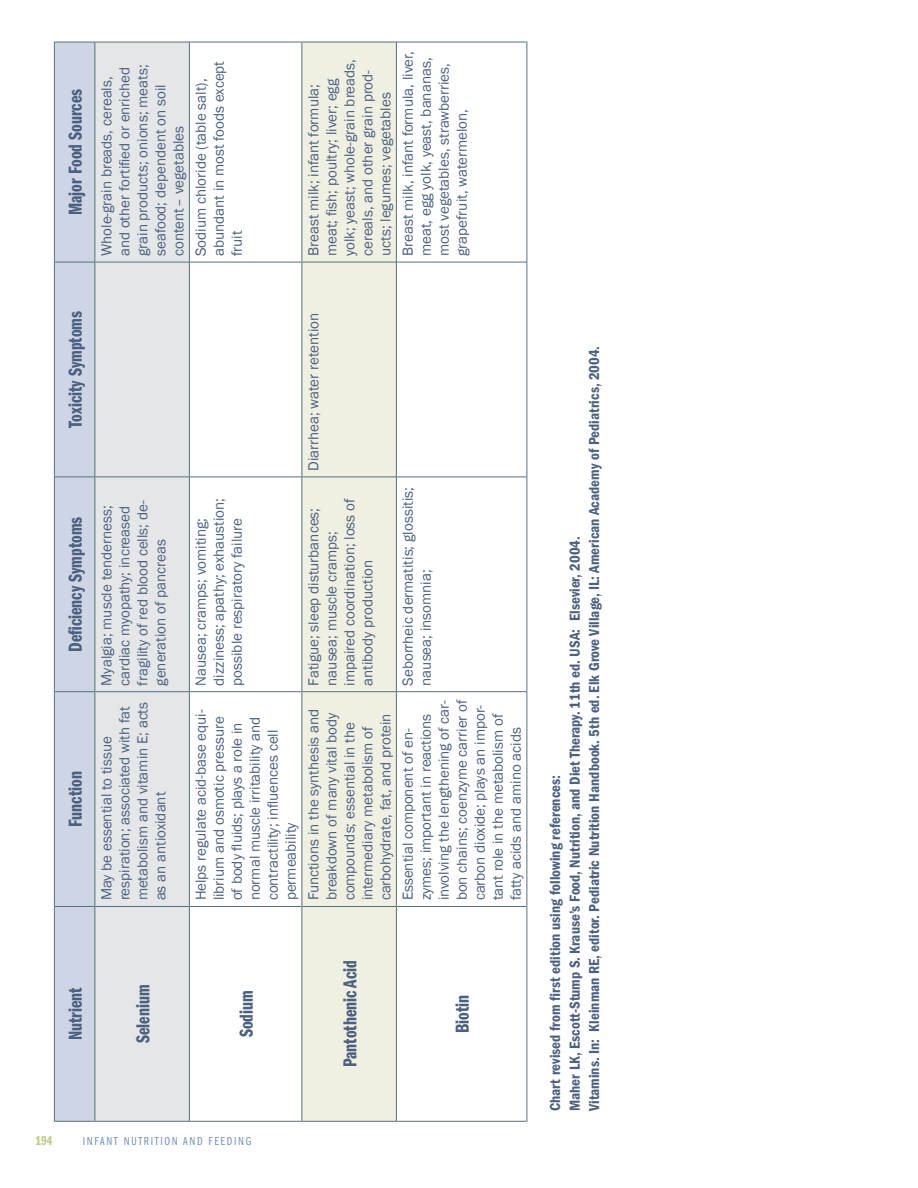
<style>
.page{position:relative;width:918px;height:1188px;background:#fff}
.page>*{position:absolute;margin:0;border:0;box-sizing:border-box;transform-origin:0 0}
.t1{font:19.5px "Franklin Gothic Demi Cmpr";color:#4b607f}
.t2{font:15px/18px "Franklin Gothic";color:#4b607f}
.t3{font:600 condensed 15px/19.5px "Franklin Gothic";color:#4b607f}
.t4{font:13.5px "Franklin Gothic Demi Cmpr";color:#c2ca8b}
.t5{font:12px "Franklin Gothic Book Cmpr";letter-spacing:.14em;color:#728fb9}
</style>
<div class="page">
<div style="left:55px;top:43px;width:39px;height:1078px;background:#ced5e5"></div>
<div style="left:95px;top:43px;width:94px;height:1078px;background:#e4e6e8"></div>
<div style="left:303px;top:43px;width:93px;height:1078px;background:#f0f0e2"></div>
<hr style="left:54px;top:906px;width:1px;height:216px;background:#58707d">
<hr style="left:55px;top:1121px;width:39px;height:1px;background:#58707d">
<hr style="left:54px;top:692px;width:1px;height:214px;background:#58707d">
<hr style="left:55px;top:906px;width:39px;height:1px;background:#58707d">
<hr style="left:54px;top:477px;width:1px;height:215px;background:#58707d">
<hr style="left:55px;top:691px;width:39px;height:1px;background:#58707d">
<hr style="left:54px;top:262px;width:1px;height:215px;background:#58707d">
<hr style="left:55px;top:477px;width:39px;height:1px;background:#58707d">
<hr style="left:54px;top:42px;width:1px;height:220px;background:#58707d">
<hr style="left:55px;top:262px;width:39px;height:1px;background:#58707d">
<hr style="left:55px;top:42px;width:39px;height:1px;background:#58707d">
<hr style="left:94px;top:906px;width:1px;height:216px;background:#58707d">
<hr style="left:95px;top:1121px;width:94px;height:1px;background:#58707d">
<hr style="left:94px;top:692px;width:1px;height:214px;background:#58707d">
<hr style="left:95px;top:906px;width:94px;height:1px;background:#58707d">
<hr style="left:94px;top:477px;width:1px;height:215px;background:#58707d">
<hr style="left:95px;top:691px;width:94px;height:1px;background:#58707d">
<hr style="left:94px;top:262px;width:1px;height:215px;background:#58707d">
<hr style="left:95px;top:477px;width:94px;height:1px;background:#58707d">
<hr style="left:94px;top:42px;width:1px;height:220px;background:#58707d">
<hr style="left:95px;top:262px;width:94px;height:1px;background:#58707d">
<hr style="left:95px;top:42px;width:94px;height:1px;background:#58707d">
<hr style="left:189px;top:906px;width:1px;height:216px;background:#58707d">
<hr style="left:190px;top:1121px;width:112px;height:1px;background:#58707d">
<hr style="left:189px;top:692px;width:1px;height:214px;background:#58707d">
<hr style="left:190px;top:906px;width:112px;height:1px;background:#58707d">
<hr style="left:189px;top:477px;width:1px;height:215px;background:#58707d">
<hr style="left:190px;top:691px;width:112px;height:1px;background:#58707d">
<hr style="left:189px;top:262px;width:1px;height:215px;background:#58707d">
<hr style="left:190px;top:477px;width:112px;height:1px;background:#58707d">
<hr style="left:189px;top:42px;width:1px;height:220px;background:#58707d">
<hr style="left:190px;top:262px;width:112px;height:1px;background:#58707d">
<hr style="left:190px;top:42px;width:112px;height:1px;background:#58707d">
<hr style="left:302px;top:906px;width:1px;height:216px;background:#58707d">
<hr style="left:302px;top:1121px;width:94px;height:1px;background:#58707d">
<hr style="left:302px;top:692px;width:1px;height:214px;background:#58707d">
<hr style="left:302px;top:906px;width:94px;height:1px;background:#58707d">
<hr style="left:302px;top:477px;width:1px;height:215px;background:#58707d">
<hr style="left:302px;top:691px;width:94px;height:1px;background:#58707d">
<hr style="left:302px;top:262px;width:1px;height:215px;background:#58707d">
<hr style="left:302px;top:477px;width:94px;height:1px;background:#58707d">
<hr style="left:302px;top:42px;width:1px;height:220px;background:#58707d">
<hr style="left:302px;top:262px;width:94px;height:1px;background:#58707d">
<hr style="left:302px;top:42px;width:94px;height:1px;background:#58707d">
<hr style="left:396px;top:906px;width:1px;height:216px;background:#58707d">
<hr style="left:397px;top:1121px;width:130px;height:1px;background:#58707d">
<hr style="left:396px;top:692px;width:1px;height:214px;background:#58707d">
<hr style="left:397px;top:906px;width:130px;height:1px;background:#58707d">
<hr style="left:396px;top:477px;width:1px;height:215px;background:#58707d">
<hr style="left:397px;top:691px;width:130px;height:1px;background:#58707d">
<hr style="left:396px;top:262px;width:1px;height:215px;background:#58707d">
<hr style="left:397px;top:477px;width:130px;height:1px;background:#58707d">
<hr style="left:396px;top:42px;width:1px;height:220px;background:#58707d">
<hr style="left:397px;top:262px;width:130px;height:1px;background:#58707d">
<hr style="left:397px;top:42px;width:130px;height:1px;background:#58707d">
<hr style="left:527px;top:906px;width:1px;height:216px;background:#58707d">
<hr style="left:527px;top:692px;width:1px;height:214px;background:#58707d">
<hr style="left:527px;top:477px;width:1px;height:215px;background:#58707d">
<hr style="left:527px;top:262px;width:1px;height:215px;background:#58707d">
<hr style="left:527px;top:42px;width:1px;height:220px;background:#58707d">
<h1 class="t1" style="left:65px;top:215px;width:128px;rotate:-90deg">Major Food Sources</h1>
<p class="t2" style="left:98px;top:256px;width:193px;rotate:-90deg">Whole-grain breads, cereals, and other fortified or enriched grain products; onions; meats; seafood; dependent on soil content– vegetables</p>
<p class="t2" style="left:192px;top:256px;width:197px;rotate:-90deg">Sodium chloride (table salt), abundant in most foods except fruit</p>
<p class="t2" style="left:305px;top:256px;width:199px;rotate:-90deg">Breast milk; infant formula; meat; fish; poultry; liver; egg yolk; yeast; whole-grain breads, cereals, and other grain prod&shy;ucts; legumes; vegetables</p>
<p class="t2" style="left:399px;top:256px;width:206px;rotate:-90deg">Breast milk, infant formula, liver, meat, egg yolk, yeast, bananas, most vegetables, strawberries, grapefruit, watermelon,</p>
<h1 class="t1" style="left:65px;top:428px;width:118px;rotate:-90deg">Toxicity Symptoms</h1>
<h1 class="t1" style="left:65px;top:652px;width:137px;rotate:-90deg">Deficiency Symptoms</h1>
<h1 class="t1" style="left:65px;top:827px;width:57px;rotate:-90deg">Function</h1>
<p class="t2" style="left:98px;top:686px;width:186px;rotate:-90deg">Myalgia; muscle tenderness; cardiac myopathy; increased fragility of red blood cells; de&shy;generation of pancreas</p>
<p class="t2" style="left:98px;top:900px;width:200px;rotate:-90deg">May be essential to tissue respiration; associated with fat metabolism and vitamin E; acts as an antioxidant</p>
<p class="t2" style="left:192px;top:686px;width:189px;rotate:-90deg">Nausea; cramps; vomiting; dizziness; apathy; exhaustion; possible respiratory failure</p>
<p class="t2" style="left:192px;top:900px;width:192px;rotate:-90deg">Helps regulate acid-base equi&shy;librium and osmotic pressure of body fluids; plays a role in normal muscle irritability and contractility; influences cell permeability</p>
<p class="t2" style="left:305px;top:471px;width:159px;rotate:-90deg">Diarrhea; water retention</p>
<p class="t2" style="left:305px;top:686px;width:189px;rotate:-90deg">Fatigue; sleep disturbances; nausea; muscle cramps; impaired coordination; loss of antibody production</p>
<p class="t2" style="left:305px;top:900px;width:193px;rotate:-90deg">Functions in the synthesis and breakdown of many vital body compounds; essential in the intermediary metabolism of carbohydrate, fat, and protein</p>
<p class="t2" style="left:399px;top:686px;width:200px;rotate:-90deg">Seborrheic dermatitis; glossitis; nausea; insomnia;</p>
<p class="t2" style="left:399px;top:900px;width:203px;rotate:-90deg">Essential component of en&shy;zymes; important in reactions involving the lengthening of car&shy;bon chains; coenzyme carrier of carbon dioxide; plays an impor&shy;tant role in the metabolism of fatty acids and amino acids</p>
<h1 class="t1" style="left:65px;top:1040px;width:54px;rotate:-90deg">Nutrient</h1>
<h1 class="t1" style="left:132px;top:1043px;width:60px;rotate:-90deg">Selenium</h1>
<h1 class="t1" style="left:236px;top:1037px;width:48px;rotate:-90deg">Sodium</h1>
<h1 class="t1" style="left:339px;top:1067px;width:109px;rotate:-90deg">Pantothenic Acid</h1>
<h1 class="t1" style="left:452px;top:1033px;width:40px;rotate:-90deg">Biotin</h1>
<p class="t4" style="left:35px;top:1133px;width:19px">194</p>
<p class="t5" style="left:83px;top:1134px;width:170px">INFANT NUTRITION AND FEEDING</p>
<p class="t3" style="left:546px;top:1111px;width:767px;rotate:-90deg">Chart revised from first edition using following references:<br>Maher LK, Escott-Stump S. Krause’s Food, Nutrition, and Diet Therapy. 11th ed. USA: Elsevier, 2004.<br>Vitamins. In: Kleinman RE, editor. Pediatric Nutrition Handbook. 5th ed. Elk Grove Village, IL: American Academy of Pediatrics, 2004.</p>
</div>
